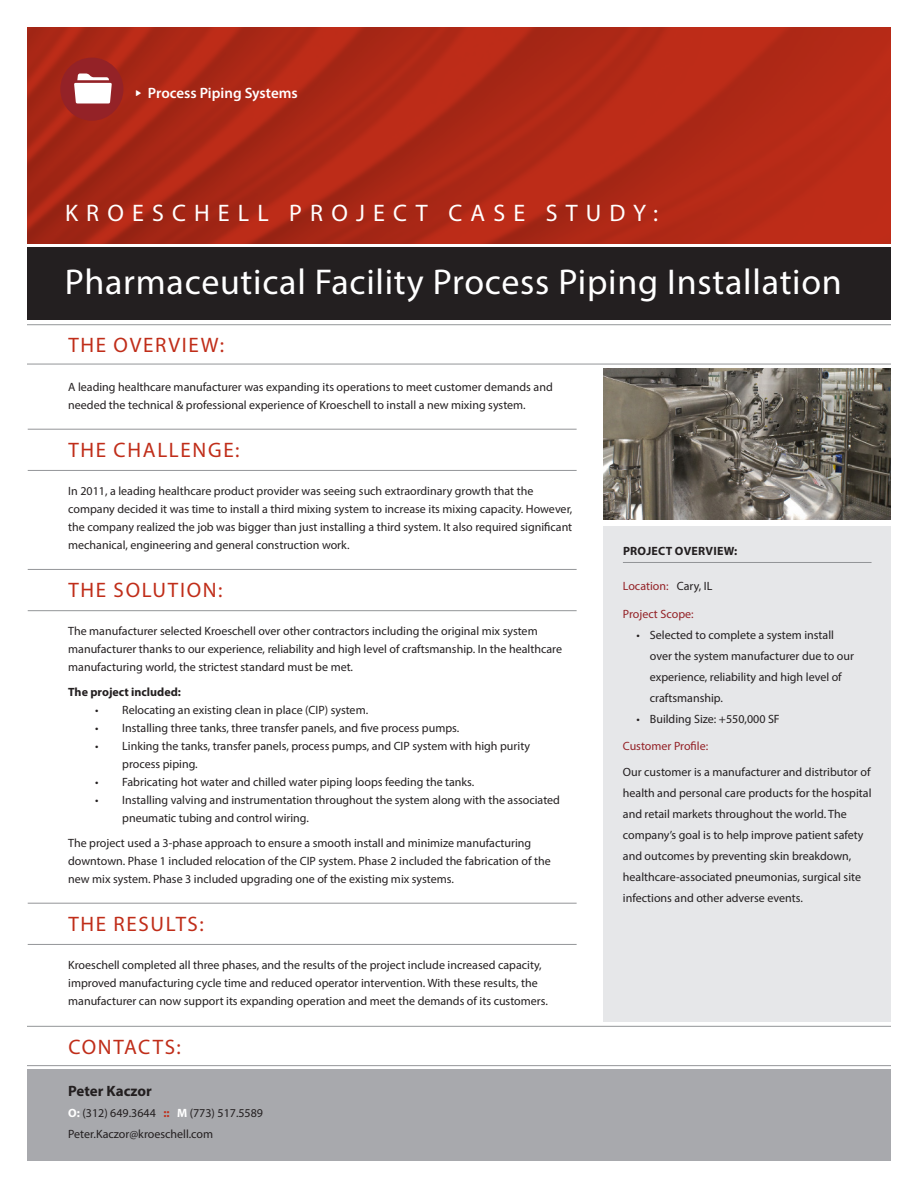
<style>
.page{position:relative;width:918px;height:1188px;background:#fff}
.page>*{position:absolute;margin:0;border:0;box-sizing:border-box;transform-origin:0 0}
.Image_text{font:75px "Entypo";color:#fff}
.t1{font:36px "Myriad Pro";letter-spacing:.02em;color:#fff}
.t2{font:24px "Myriad Pro";letter-spacing:.34em;color:#fff}
.t3{font:21px "Myriad Pro";letter-spacing:.08em;color:#c02d19}
.t4{font:19.5px "Entypo";color:#fff}
.t5{font:600 15px "Myriad Pro";color:#fff}
.t6{font:700 15px "Myriad Pro";color:#231f20}
.t7{font:12px/18px "Myriad Pro";color:#231f20}
.t8{font:12px "Myriad Pro";color:#942227}
.t9{font:700 12px "Myriad Pro";letter-spacing:.005em;color:#231f20}
.s1{font-weight:700;color:#fff}
.s2{font-weight:700;color:#c02d19}
.s3{color:#231f20}
</style>
<div class="page">
<hr style="left:28px;top:429px;width:549px;height:1px;background:#939598">
<hr style="left:28px;top:470px;width:549px;height:1px;background:#939598">
<hr style="left:28px;top:569px;width:549px;height:1px;background:#939598">
<hr style="left:28px;top:610px;width:549px;height:1px;background:#939598">
<hr style="left:28px;top:903px;width:549px;height:1px;background:#939598">
<hr style="left:28px;top:944px;width:549px;height:1px;background:#939598">
<hr style="left:27px;top:1026px;width:864px;height:1px;background:#939598">
<hr style="left:27px;top:1065px;width:864px;height:1px;background:#939598">
<img style="left:27px;top:27px;width:864px;height:216px">
<hr style="left:27px;top:364px;width:864px;height:1px;background:#939598">
<div style="left:27px;top:1070px;width:864px;height:91px;background:#a8a9ad"></div>
<div style="left:27px;top:247px;width:864px;height:73px;background:#231f20"></div>
<div style="left:604px;top:526px;width:287px;height:496px;background:#e6e7e9"></div>
<img style="left:604px;top:369px;width:287px;height:150px">
<div style="left:60px;top:58px;width:63px;height:63px;background:#942227;border-radius:50%"></div>
<hr style="left:623px;top:562px;width:249px;height:1px;background:#939598">
<hr style="left:27px;top:324px;width:864px;height:1px;background:#939598">
<p class="Image_text" style="left:70px;top:38px;width:47px">s</p>
<p class="t4" style="left:135px;top:80px;width:8px">{</p>
<p class="t5" style="left:148px;top:83px;width:151px">Process Piping Systems</p>
<p class="t2" style="left:65px;top:198px;width:595px">KROESCHELL PROJECT CASE STUDY:</p>
<p class="t1" style="left:65px;top:260px;width:779px">Pharmaceutical Facility Process Piping Installation</p>
<p class="t3" style="left:68px;top:332px;width:157px">THE OVERVIEW:</p>
<p class="t7" style="left:68px;top:377px;width:486px">A leading healthcare manufacturer was expanding its operations to meet customer demands and needed the technical &amp; professional experience of Kroeschell to install a new mixing system.</p>
<p class="t3" style="left:68px;top:437px;width:173px">THE CHALLENGE:</p>
<p class="t7" style="left:68px;top:482px;width:506px">In 2011, a leading healthcare product provider was seeing such extraordinary growth that the company decided it was time to install a third mixing system to increase its mixing capacity. However, the company realized the job was bigger than just installing a third system. It also required significant mechanical, engineering and general construction work.</p>
<p class="t3" style="left:68px;top:577px;width:156px">THE SOLUTION:</p>
<p class="t7" style="left:68px;top:622px;width:495px">The manufacturer selected Kroeschell over other contractors including the original mix system manufacturer thanks to our experience, reliability and high level of craftsmanship. In the healthcare manufacturing world, the strictest standard must be met.</p>
<p class="t9" style="left:68px;top:684px;width:114px">The project included:</p>
<p class="t7" style="left:95px;top:701px;width:274px">• Relocating an existing clean in place (CIP) system.</p>
<p class="t7" style="left:95px;top:719px;width:366px">• Installing three tanks, three transfer panels, and five process pumps.</p>
<p class="t7" style="left:122px;top:737px;width:409px;text-indent:-27px">• Linking the tanks, transfer panels, process pumps, and CIP system with high purity process piping.</p>
<p class="t7" style="left:95px;top:773px;width:381px">• Fabricating hot water and chilled water piping loops feeding the tanks.</p>
<p class="t7" style="left:122px;top:791px;width:439px;text-indent:-27px">• Installing valving and instrumentation throughout the system along with the associated pneumatic tubing and control wiring.</p>
<p class="t7" style="left:68px;top:833px;width:484px">The project used a 3-phase approach to ensure a smooth install and minimize manufacturing downtown. Phase 1 included relocation of the CIP system. Phase 2 included the fabrication of the new mix system. Phase 3 included upgrading one of the existing mix systems.</p>
<p class="t3" style="left:68px;top:911px;width:137px">THE RESULTS:</p>
<p class="t7" style="left:68px;top:956px;width:481px">Kroeschell completed all three phases, and the results of the project include increased capacity, improved manufacturing cycle time and reduced operator intervention. With these results, the manufacturer can now support its expanding operation and meet the demands of its customers.</p>
<p class="t3" style="left:68px;top:1034px;width:114px">CONTACTS:</p>
<p class="t6" style="left:68px;top:1082px;width:85px">Peter Kaczor</p>
<p class="t7" style="left:68px;top:1104px;width:196px"><span class="s1">O:</span> (312) 649.3644 <span class="s2">::</span> <span class="s1">M</span> (773) 517.5589</p>
<p class="t7" style="left:68px;top:1125px;width:147px">Peter.Kaczor@kroeschell.com</p>
<p class="t9" style="left:623px;top:543px;width:116px">PROJECT OVERVIEW:</p>
<p class="t8" style="left:623px;top:578px;width:91px">Location: <span class="s3">Cary, IL</span></p>
<p class="t8" style="left:623px;top:606px;width:72px">Project Scope:</p>
<p class="t7" style="left:650px;top:624px;width:206px;line-height:21px;text-indent:-14px">• Selected to complete a system install over the system manufacturer due to our experience, reliability and high level of craftsmanship.</p>
<p class="t7" style="left:636px;top:709px;width:145px">• Building Size: +550,000 SF</p>
<p class="t8" style="left:623px;top:739px;width:87px">Customer Profile:</p>
<p class="t7" style="left:623px;top:761px;width:250px;line-height:21px">Our customer is a manufacturer and distributor of health and personal care products for the hospital and retail markets throughout the world. The company’s goal is to help improve patient safety and outcomes by preventing skin breakdown, healthcare-associated pneumonias, surgical site infections and other adverse events.</p>
</div>
